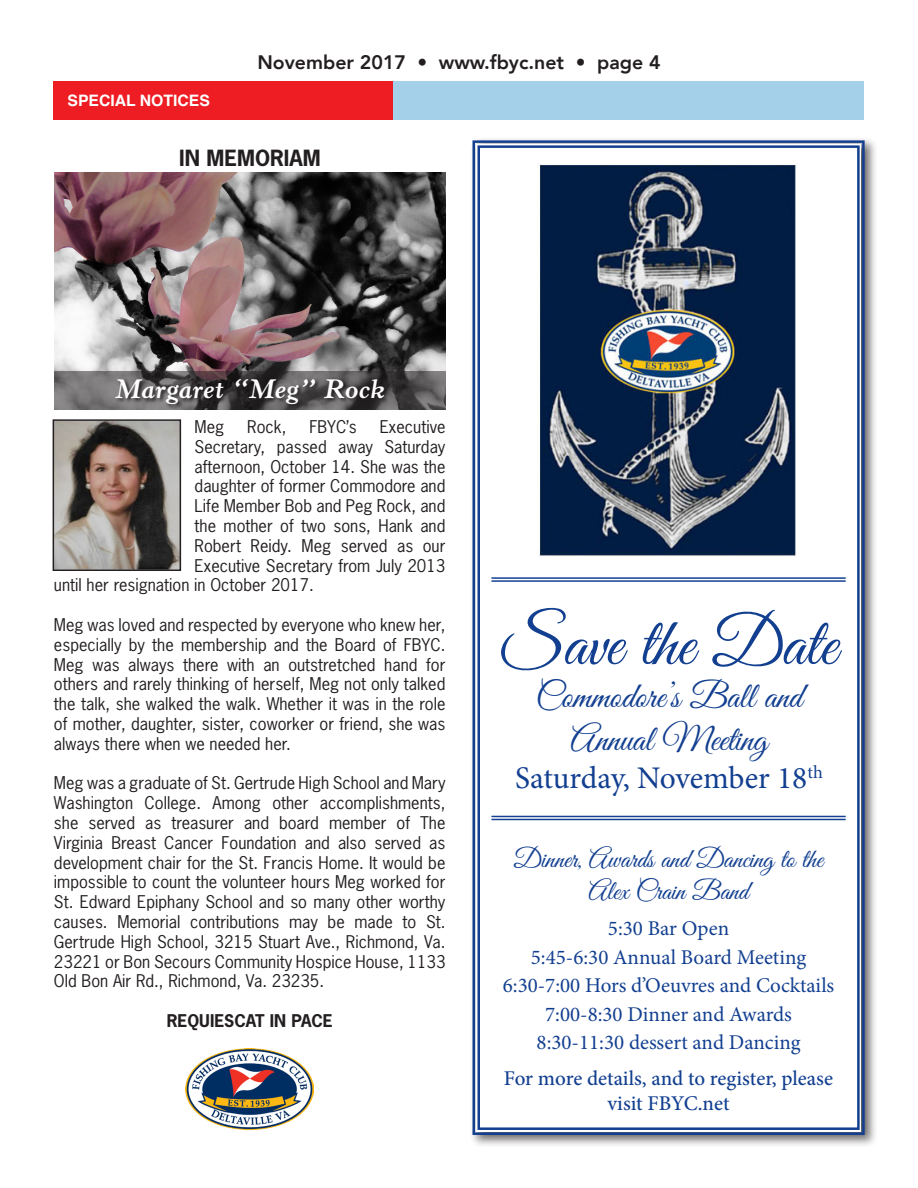
<style>
.page{position:relative;width:918px;height:1188px;background:#fff}
.page>*{position:absolute;margin:0;border:0;box-sizing:border-box;transform-origin:0 0}
.t1{font:69px "Great Vibes";color:#123f90}
.t2{font:36px/43.2px "Great Vibes";color:#123f90;text-align:center}
.t3{font:31.5px "Minion Pro";letter-spacing:-.01em;color:#123f90}
.t4{font:27px/32.4px "Great Vibes";color:#123f90;text-align:center}
.t5{font:italic 700 27px "Horley OSMT";color:#fff}
.t6{font:21px/28.5px "Minion Pro";color:#123f90;text-align:center}
.t7{font:500 21px/25.2px "Minion Pro";letter-spacing:-.005em;color:#123f90;text-align:center}
.t8{font:700 21px "News Gothic Std";color:#231f20}
.t9{font:800 19.5px "Avenir";color:#231f20}
.t10{font:16.5px/19.8px "News Gothic Std";color:#231f20;text-align:justify}
.t11{font:700 16.5px "News Gothic Std";color:#231f20}
.t12{font:700 15.75px "Helvetica";color:#fff}
</style>
<div class="page">
<div style="left:54px;top:81px;width:339px;height:39px;background:#ee1d23"></div>
<div style="left:393px;top:81px;width:471px;height:39px;background:#a4d0e9"></div>
<img style="left:54px;top:173px;width:392px;height:198px">
<svg style="left:54px;top:371px;width:392px;height:39px;background:#605d5e"></svg>
<svg style="left:114px;top:378px;width:276px;height:32px;background:#494647"></svg>
<img style="left:186px;top:1048px;width:128px;height:82px">
<div style="left:469px;top:137px;width:409px;height:1011px;background:#231f20;opacity:.75"></div>
<svg style="left:471px;top:139px;width:395px;height:997px"></svg>
<div style="left:478px;top:145px;width:382px;height:985px;border:2px solid #123f90"></div>
<img style="left:538px;top:158px;width:261px;height:402px">
<hr style="left:491px;top:577px;width:355px;height:2px;background:#123f90">
<hr style="left:491px;top:580px;width:355px;height:2px;background:#123f90">
<hr style="left:491px;top:816px;width:355px;height:1px;background:#123f90">
<hr style="left:491px;top:819px;width:355px;height:1px;background:#123f90">
<img style="left:56px;top:422px;width:122px;height:146px">
<div style="left:53px;top:419px;width:128px;height:152px;border:2px solid #231f20"></div>
<p class="t12" style="left:68px;top:88px;width:144px">SPECIAL NOTICES</p>
<p class="t9" style="left:257px;top:47px;width:405px">November 2017 • www.fbyc.net • page 4</p>
<p class="t8" style="left:179px;top:144px;width:143px">IN MEMORIAM</p>
<h3 class="t5" style="left:115px;top:373px;width:271px">Margaret “Meg” Rock</h3>
<p class="t10" style="left:195px;top:417px;width:31px">Meg</p>
<p class="t10" style="left:247px;top:417px;width:41px">Rock,</p>
<p class="t10" style="left:309px;top:417px;width:49px">FBYC’s</p>
<p class="t10" style="left:380px;top:417px;width:67px">Executive</p>
<p class="t10" style="left:195px;top:437px;width:252px">Secretary, passed away Saturday</p>
<p class="t10" style="left:195px;top:456px;width:252px">afternoon, October 14. She was the</p>
<p class="t10" style="left:195px;top:476px;width:252px">daughter of former Commodore and</p>
<p class="t10" style="left:195px;top:496px;width:252px">Life Member Bob and Peg Rock, and</p>
<p class="t10" style="left:195px;top:516px;width:252px">the mother of two sons, Hank and</p>
<p class="t10" style="left:195px;top:536px;width:252px">Robert Reidy. Meg served as our</p>
<p class="t10" style="left:195px;top:555px;width:252px">Executive Secretary from July 2013</p>
<p class="t10" style="left:54px;top:575px;width:261px">until her resignation in October 2017.</p>
<p class="t10" style="left:54px;top:615px;width:393px">Meg was loved and respected by everyone who knew her, especially by the membership and the Board of FBYC.<br>Meg was always there with an outstretched hand for others and rarely thinking of herself, Meg not only talked the talk, she walked the walk. Whether it was in the role of mother, daughter, sister, coworker or friend, she was always there when we needed her.</p>
<p class="t10" style="left:54px;top:773px;width:393px">Meg was a graduate of St. Gertrude High School and Mary Washington College. Among other accomplishments, she served as treasurer and board member of The Virginia Breast Cancer Foundation and also served as development chair for the St. Francis Home. It would be impossible to count the volunteer hours Meg worked for St. Edward Epiphany School and so many other worthy causes. Memorial contributions may be made to St.<br>Gertrude High School, 3215 Stuart Ave., Richmond, Va.<br>23221 or Bon Secours Community Hospice House, 1133<br>Old Bon Air Rd., Richmond, Va. 23235.</p>
<p class="t11" style="left:167px;top:1010px;width:168px">REQUIESCAT IN PACE</p>
<h1 class="t1" style="left:501px;top:605px;width:337px">Save the Date</h1>
<h2 class="t2" style="left:536px;top:678px;width:268px">Commodore’s Ball and<br>Annual Meeting</h2>
<h3 class="t3" style="left:515px;top:757px;width:309px">Saturday, November 18<sup>th</sup></h3>
<h3 class="t4" style="left:514px;top:844px;width:311px">Dinner, Awards and Dancing to the<br>Alex Crain Band</h3>
<p class="t6" style="left:503px;top:914px;width:333px">5:30 Bar Open<br>5:45-6:30 Annual Board Meeting<br>6:30-7:00 Hors d’Oeuvres and Cocktails<br>7:00-8:30 Dinner and Awards<br>8:30-11:30 dessert and Dancing</p>
<p class="t7" style="left:504px;top:1066px;width:331px">For more details, and to register, please visit FBYC.net</p>
</div>
